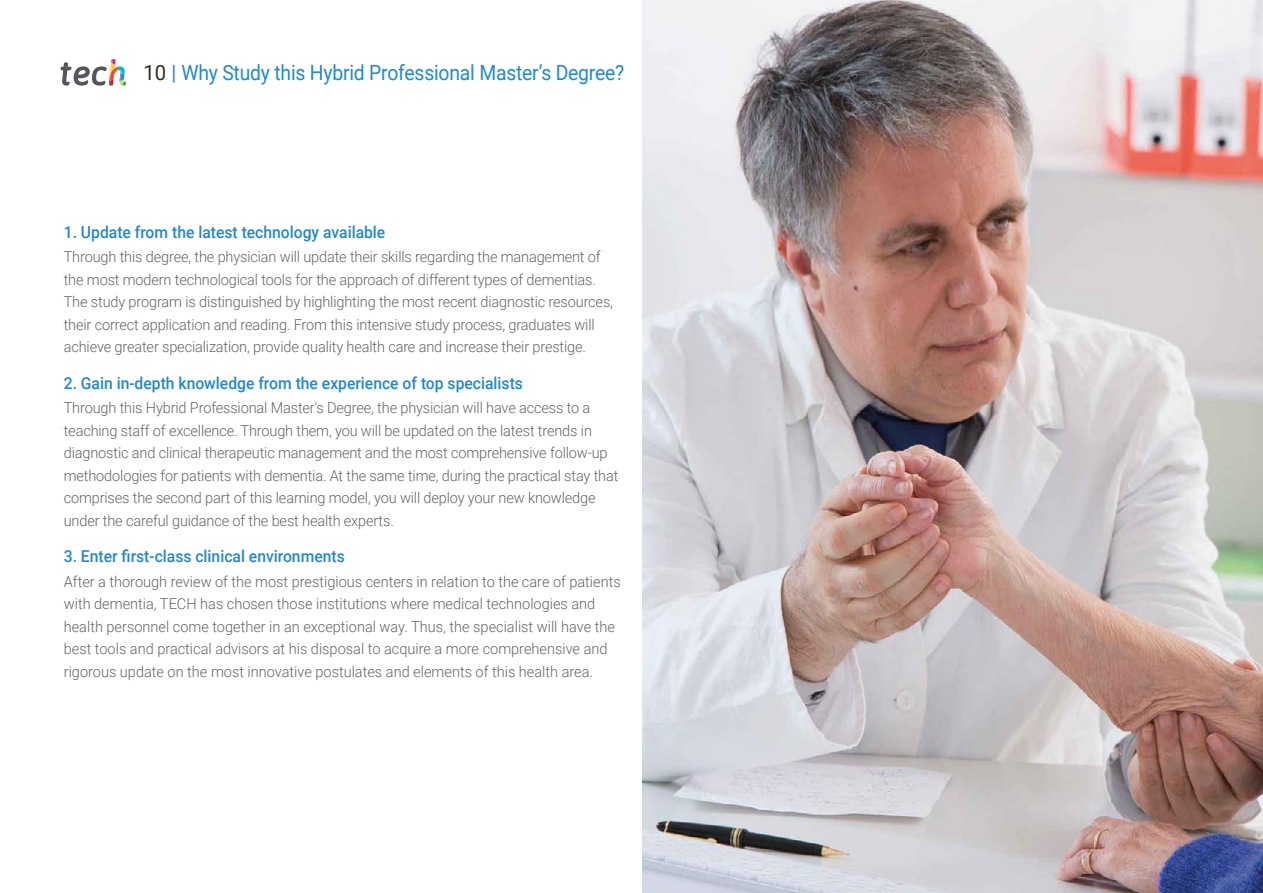
<style>
.page{position:relative;width:1263px;height:893px;background:#fff}
.page>*{position:absolute;margin:0;border:0;box-sizing:border-box;transform-origin:0 0}
.t1{font:21px "Roboto";letter-spacing:-.01em;color:#2289cb;scale:.92 1}
.t2{font:500 16.5px "Roboto";color:#2488c9;scale:.95 1}
.t3{font:300 15px/22.5px "Roboto";letter-spacing:-.01em;color:#61646a}
.s1{color:#312e20}
.s2{color:#2488c9}
</style>
<div class="page">
<svg style="left:61px;top:59px;width:65px;height:27px"></svg>
<img style="left:642px;top:0;width:621px;height:893px">
<h1 class="t1" style="left:144px;top:57px;width:524px"><span class="s1">10</span> <span class="s2">|</span> Why Study this Hybrid Professional Master’s Degree?</h1>
<p class="t2" style="left:64px;top:220px;width:340px">1. Update from the latest technology available</p>
<p class="t3" style="left:64px;top:245px;width:551px">Through this degree, the physician will update their skills regarding the management of the most modern technological tools for the approach of different types of dementias.<br>The study program is distinguished by highlighting the most recent diagnostic resources, their correct application and reading. From this intensive study process, graduates will achieve greater specialization, provide quality health care and increase their prestige.</p>
<p class="t2" style="left:64px;top:371px;width:485px">2. Gain in-depth knowledge from the experience of top specialists</p>
<p class="t3" style="left:64px;top:396px;width:556px">Through this Hybrid Professional Master's Degree, the physician will have access to a teaching staff of excellence. Through them, you will be updated on the latest trends in diagnostic and clinical therapeutic management and the most comprehensive follow-up methodologies for patients with dementia. At the same time, during the practical stay that comprises the second part of this learning model, you will deploy your new knowledge under the careful guidance of the best health experts.</p>
<p class="t2" style="left:64px;top:545px;width:297px">3. Enter first-class clinical environments</p>
<p class="t3" style="left:64px;top:569px;width:558px">After a thorough review of the most prestigious centers in relation to the care of patients with dementia, TECH has chosen those institutions where medical technologies and health personnel come together in an exceptional way. Thus, the specialist will have the best tools and practical advisors at his disposal to acquire a more comprehensive and rigorous update on the most innovative postulates and elements of this health area.</p>
</div>
